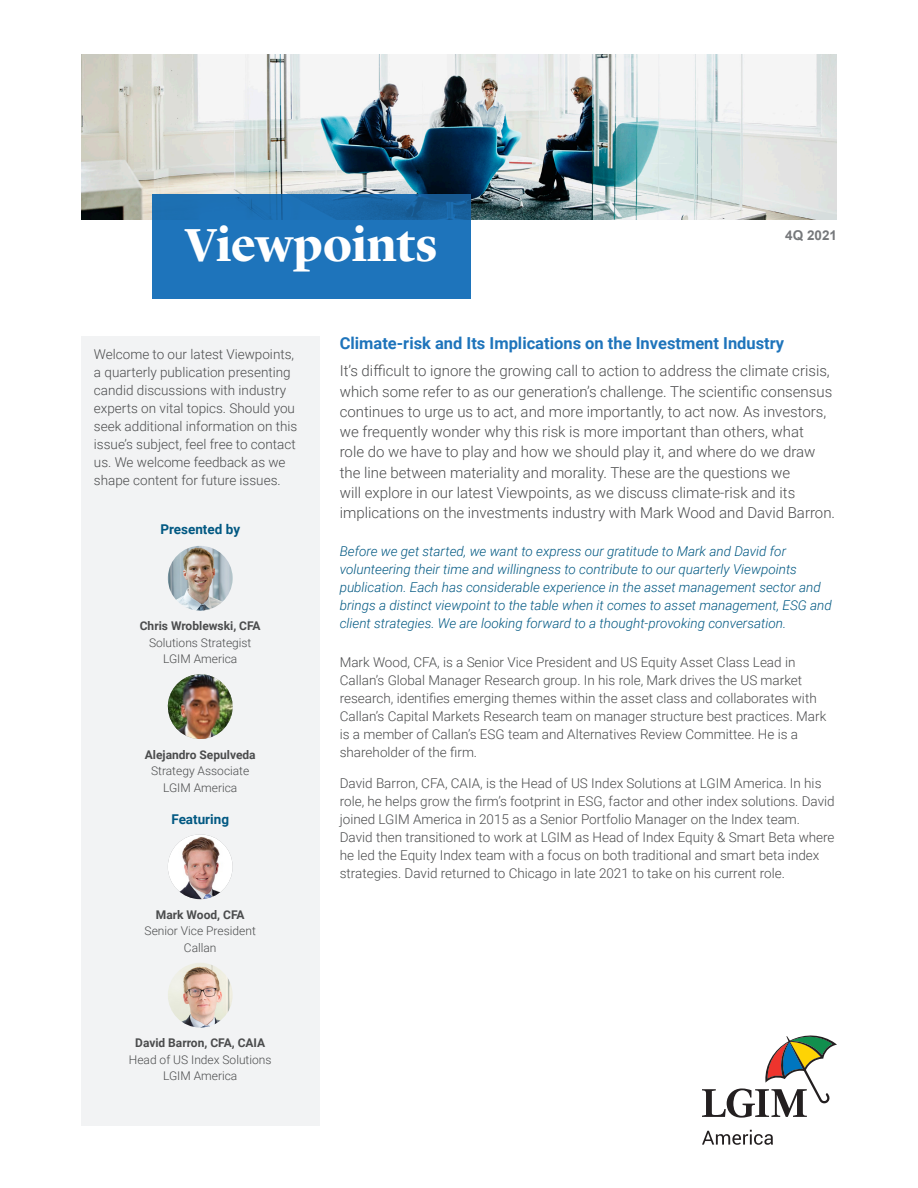
<style>
.page{position:relative;width:918px;height:1188px;background:#fff}
.page>*{position:absolute;margin:0;border:0;box-sizing:border-box;transform-origin:0 0}
.Title_Primary_28_Whi{font:700 48px "Lyon Display";color:#fff}
.Subhead_1{font:700 16.5px "Roboto";color:#1e74bb}
.Body_-_Showcase_para{font:300 15px/20.2px "Roboto";color:#4b4c4d}
.Body{font:300 13.5px/18px "Roboto";color:#4b4c4d}
.Body_-_Showcase_para-2{font:italic 300 13.5px/18px "Roboto";color:#015882}
.Body-2{font:700 13.5px "Roboto";color:#015882}
.Header_Text{font:700 13.5px "Arial";color:#76787b}
.Speaker_Title{font:300 12px/16.5px "Roboto";color:#4b4c4d;text-align:center}
.Body-3{font:300 12px/16.5px "Roboto";color:#4b4c4d;text-align:center}
.Speaker_Name{font:700 12px "Roboto";color:#4b4c4d}
.s1{font-weight:700}
</style>
<div class="page">
<svg style="left:702px;top:1036px;width:135px;height:82px"></svg>
<svg style="left:702px;top:1130px;width:71px;height:15px"></svg>
<div style="left:81px;top:336px;width:239px;height:789px;background:#f2f3f4"></div>
<img style="left:168px;top:546px;width:65px;height:65px;border-radius:32px">
<img style="left:167px;top:674px;width:66px;height:65px">
<img style="left:168px;top:834px;width:65px;height:65px;border-radius:32px">
<img style="left:168px;top:963px;width:65px;height:65px;border-radius:32px">
<img style="left:81px;top:54px;width:756px;height:165px">
<div style="left:152px;top:194px;width:319px;height:105px;background:#1e74bb"></div>
<p class="Title_Primary_28_Whi" style="left:185px;top:209px;width:254px">Viewpoints</p>
<p class="Header_Text" style="left:785px;top:225px;width:53px">4Q 2021</p>
<p class="Body" style="left:94px;top:345px;width:205px">Welcome to our latest Viewpoints, a quarterly publication presenting candid discussions with industry experts on vital topics. Should you seek additional information on this issue’s subject, feel free to contact us. We welcome feedback as we shape content for future issues.</p>
<p class="Body-2" style="left:160px;top:520px;width:81px">Presented by</p>
<p class="Body-3" style="left:140px;top:617px;width:122px"><span class="s1">Chris Wroblewski, CFA<br></span>Solutions Strategist<br>LGIM America</p>
<p class="Speaker_Name" style="left:145px;top:746px;width:112px">Alejandro Sepulveda</p>
<p class="Speaker_Title" style="left:151px;top:762px;width:100px">Strategy Associate</p>
<p class="Body-3" style="left:163px;top:779px;width:76px">LGIM America</p>
<p class="Body-2" style="left:171px;top:809px;width:59px">Featuring</p>
<p class="Speaker_Name" style="left:156px;top:906px;width:90px">Mark Wood, CFA</p>
<p class="Speaker_Title" style="left:145px;top:923px;width:113px">Senior Vice President</p>
<p class="Speaker_Title" style="left:184px;top:939px;width:34px">Callan</p>
<p class="Speaker_Name" style="left:135px;top:1035px;width:132px">David Barron, CFA, CAIA</p>
<p class="Speaker_Title" style="left:129px;top:1051px;width:144px">Head of US Index Solutions<br>LGIM America</p>
<p class="Subhead_1" style="left:340px;top:331px;width:446px">Climate-risk and Its Implications on the Investment Industry</p>
<p class="Body_-_Showcase_para" style="left:340px;top:360px;width:497px">It’s difficult to ignore the growing call to action to address the climate crisis, which some refer to as our generation’s challenge. The scientific consensus continues to urge us to act, and more importantly, to act now. As investors, we frequently wonder why this risk is more important than others, what<br>role do we have to play and how we should play it, and where do we draw the line between materiality and morality. These are the questions we<br>will explore in our latest Viewpoints, as we discuss climate-risk and its implications on the investments industry with Mark Wood and David Barron.</p>
<p class="Body_-_Showcase_para-2" style="left:340px;top:542px;width:494px">Before we get started, we want to express our gratitude to Mark and David for volunteering their time and willingness to contribute to our quarterly Viewpoints publication. Each has considerable experience in the asset management sector and brings a distinct viewpoint to the table when it comes to asset management, ESG and client strategies. We are looking forward to a thought-provoking conversation.</p>
<p class="Body" style="left:340px;top:652px;width:488px">Mark Wood, CFA, is a Senior Vice President and US Equity Asset Class Lead in Callan’s Global Manager Research group. In his role, Mark drives the US market research, identifies emerging themes within the asset class and collaborates with Callan’s Capital Markets Research team on manager structure best practices. Mark is a member of Callan’s ESG team and Alternatives Review Committee. He is a shareholder of the firm.</p>
<p class="Body" style="left:340px;top:774px;width:497px">David Barron, CFA, CAIA, is the Head of US Index Solutions at LGIM America. In his role, he helps grow the firm’s footprint in ESG, factor and other index solutions. David joined LGIM America in 2015 as a Senior Portfolio Manager on the Index team.<br>David then transitioned to work at LGIM as Head of Index Equity &amp; Smart Beta where he led the Equity Index team with a focus on both traditional and smart beta index strategies. David returned to Chicago in late 2021 to take on his current role.</p>
</div>
